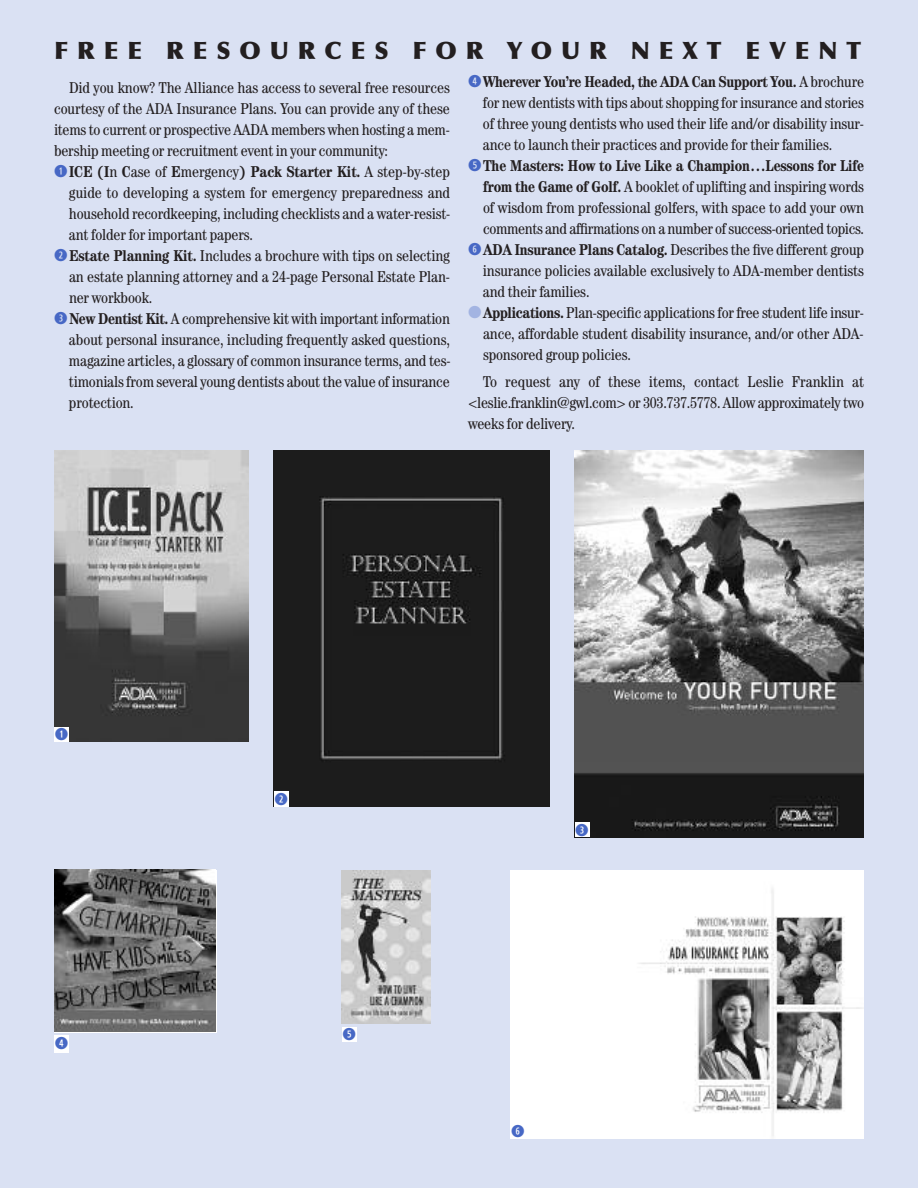
<style>
.page{position:relative;width:918px;height:1188px;background:#dae1f3}
.page>*{position:absolute;margin:0;border:0;box-sizing:border-box;transform-origin:0 0}
.t1{font:900 24px "Optima";letter-spacing:.375em;color:#231f20}
.t2{font:700 16.5px "Combi Numerals";color:#4768c5}
.t3{font:condensed 15.75px/21px "Century";letter-spacing:-.01em;color:#231f20;text-align:justify}
.t4{font:700 condensed 15.75px "Century";letter-spacing:-.005em;color:#231f20}
.s1{font-family:"Combi Numerals";font-weight:700;font-stretch:normal;font-size:16.5px;color:#4768c5}
.s2{font-weight:700}
.s3{font-family:"Combi Numerals";font-stretch:normal;font-size:16.5px;color:#4768c5}
.s4{font-weight:400}
.s5{font-family:"Combi Numerals";font-weight:700;font-stretch:normal;font-size:16.5px;color:#a3b4e2}
</style>
<div class="page">
<img style="left:510px;top:870px;width:354px;height:268px">
<img style="left:54px;top:870px;width:162px;height:162px">
<img style="left:342px;top:870px;width:89px;height:154px">
<img style="left:575px;top:450px;width:289px;height:387px">
<img style="left:274px;top:450px;width:275px;height:356px">
<img style="left:54px;top:450px;width:194px;height:292px">
<div style="left:54px;top:727px;width:15px;height:15px;background:#fff"></div>
<div style="left:274px;top:791px;width:15px;height:15px;background:#fff"></div>
<div style="left:575px;top:822px;width:15px;height:15px;background:#fff"></div>
<div style="left:54px;top:1035px;width:15px;height:17px;background:#fff"></div>
<div style="left:342px;top:1027px;width:15px;height:15px;background:#fff"></div>
<div style="left:510px;top:1123px;width:15px;height:15px;background:#fff"></div>
<h1 class="t1" style="left:54px;top:40px;width:809px">FREE RESOURCES FOR YOUR NEXT EVENT</h1>
<p class="t3" style="left:69px;top:79px;width:382px">Did you know? The Alliance has access to several free resources</p>
<p class="t3" style="left:54px;top:100px;width:397px">courtesy of the ADA Insurance Plans. You can provide any of these</p>
<p class="t3" style="left:54px;top:121px;width:397px">items to current or prospective AADA members when hosting a mem-</p>
<p class="t3" style="left:54px;top:142px;width:336px">bership meeting or recruitment event in your community:</p>
<p class="t3" style="left:54px;top:163px;width:398px"><span class="s1">Q</span><span class="s2">ICE (I</span>n <span class="s2">C</span>ase of <span class="s2">E</span>mergency<span class="s2">) Pack Starter Kit.</span> A step-by-step</p>
<p class="t3" style="left:69px;top:184px;width:383px">guide to developing a system for emergency preparedness and</p>
<p class="t3" style="left:69px;top:205px;width:383px">household recordkeeping, including checklists and a water-resist-</p>
<p class="t3" style="left:69px;top:226px;width:185px">ant folder for important papers.</p>
<p class="t3" style="left:54px;top:247px;width:397px"><span class="s1">W</span><span class="s2">Estate Planning Kit.</span> Includes a brochure with tips on selecting</p>
<p class="t3" style="left:69px;top:268px;width:382px">an estate planning attorney and a 24-page Personal Estate Plan-</p>
<p class="t3" style="left:69px;top:289px;width:85px">ner workbook.</p>
<p class="t3" style="left:54px;top:310px;width:397px"><span class="s1">E</span><span class="s2">New Dentist Kit.</span> A comprehensive kit with important information</p>
<p class="t3" style="left:69px;top:331px;width:382px">about personal insurance, including frequently asked questions,</p>
<p class="t3" style="left:69px;top:352px;width:383px">magazine articles, a glossary of common insurance terms, and tes-</p>
<p class="t3" style="left:69px;top:373px;width:382px">timonials from several young dentists about the value of insurance</p>
<p class="t3" style="left:69px;top:394px;width:66px">protection.</p>
<p class="t4" style="left:468px;top:76px;width:398px"><span class="s3">R</span>Wherever You’re Headed, the ADA Can Support You. <span class="s4">A brochure</span></p>
<p class="t3" style="left:483px;top:94px;width:382px">for new dentists with tips about shopping for insurance and stories</p>
<p class="t3" style="left:483px;top:115px;width:383px">of three young dentists who used their life and/or disability insur-</p>
<p class="t3" style="left:483px;top:136px;width:351px">ance to launch their practices and provide for their families.</p>
<p class="t4" style="left:468px;top:160px;width:398px"><span class="s3">T</span>The Masters: How to Live Like a Champion…Lessons for Life</p>
<p class="t3" style="left:483px;top:178px;width:383px"><span class="s2">from the Game of Golf.</span> A booklet of uplifting and inspiring words</p>
<p class="t3" style="left:483px;top:199px;width:383px">of wisdom from professional golfers, with space to add your own</p>
<p class="t3" style="left:483px;top:220px;width:383px">comments and affirmations on a number of success-oriented topics.</p>
<p class="t3" style="left:468px;top:241px;width:398px"><span class="s1">Y</span><span class="s2">ADA Insurance Plans Catalog.</span> Describes the five different group</p>
<p class="t3" style="left:483px;top:262px;width:382px">insurance policies available exclusively to ADA-member dentists</p>
<p class="t3" style="left:483px;top:283px;width:108px">and their families.</p>
<p class="t3" style="left:468px;top:304px;width:398px"><span class="s5">Ò</span><span class="s2">Applications.</span> Plan-specific applications for free student life insur-</p>
<p class="t3" style="left:483px;top:325px;width:382px">ance, affordable student disability insurance, and/or other ADA-</p>
<p class="t3" style="left:483px;top:346px;width:149px">sponsored group policies.</p>
<p class="t3" style="left:468px;top:373px;width:398px;text-indent:15px">To request any of these items, contact Leslie Franklin at &lt;leslie.franklin@gwl.com&gt; or 303.737.5778. Allow approximately two weeks for delivery.</p>
<p class="t2" style="left:55px;top:725px;width:15px">Q</p>
<p class="t2" style="left:55px;top:1033px;width:15px">R</p>
<p class="t2" style="left:275px;top:790px;width:15px">W</p>
<p class="t2" style="left:343px;top:1025px;width:15px">T</p>
<p class="t2" style="left:575px;top:821px;width:15px">E</p>
<p class="t2" style="left:511px;top:1122px;width:15px">Y</p>
</div>
